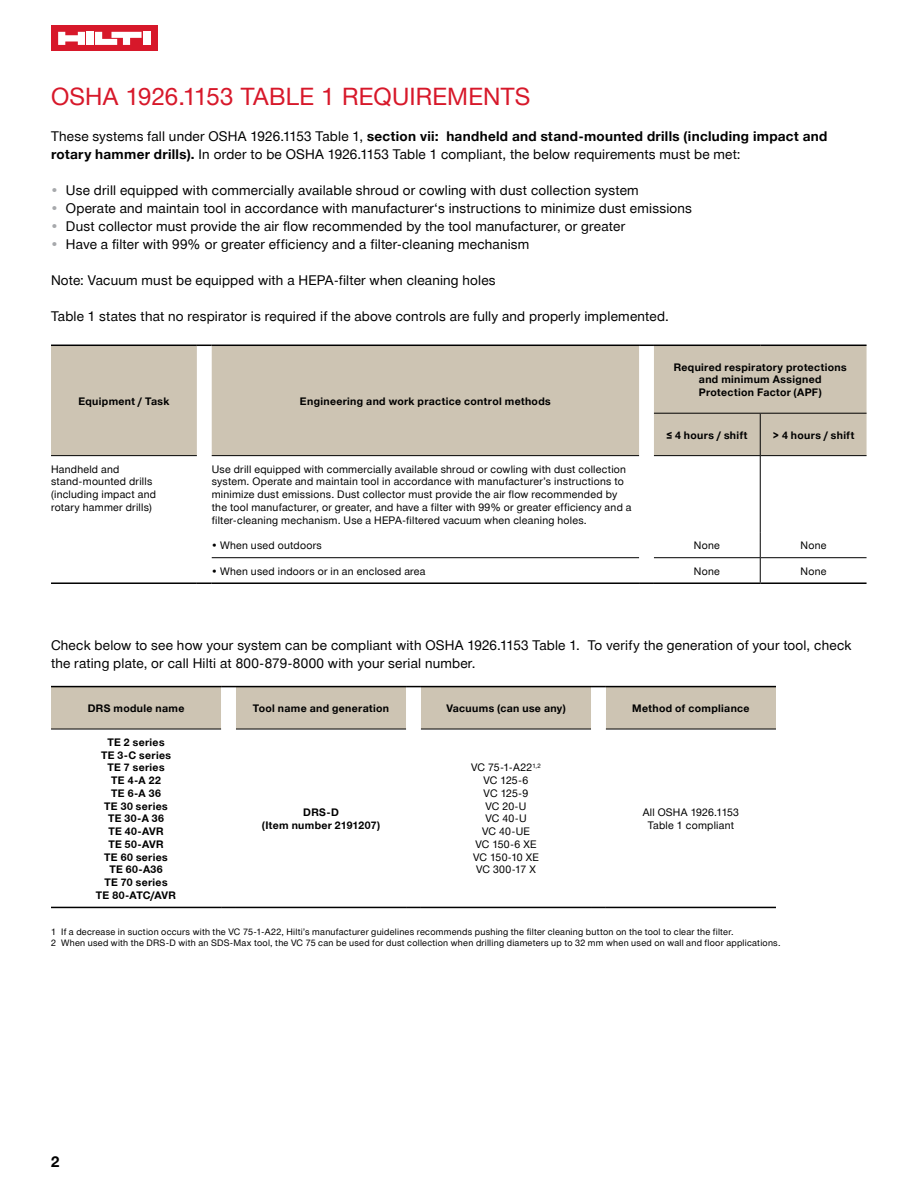
<style>
.page{position:relative;width:918px;height:1188px;background:#fff}
.page>*{position:absolute;margin:0;border:0;box-sizing:border-box;transform-origin:0 0}
.t1{font:24px "Hilti";letter-spacing:.01em;color:#d7182a}
.t2{font:700 15px "Hilti";color:#000}
.t3{font:13.5px/18px "Hilti";letter-spacing:.015em;color:#000}
.t4{font:10.5px/12.8px "Hilti";letter-spacing:.025em;color:#000}
.t5{font:700 10.5px/12.8px "Hilti";letter-spacing:.03em;color:#000;text-align:center}
.t6{font:10.5px/12.8px "Hilti";color:#000;text-align:center}
.t7{font:9px/10.9px "Hilti";letter-spacing:.03em;color:#000}
.s1{font-weight:700}
.s2{color:#a7a9ac}
</style>
<div class="page">
<div style="left:51px;top:26px;width:106px;height:25px;background:#d7182a"></div>
<div style="left:86px;top:32px;width:8px;height:13px;background:#fff"></div>
<div style="left:143px;top:32px;width:7px;height:13px;background:#fff"></div>
<svg style="left:58px;top:32px;width:27px;height:13px"></svg>
<svg style="left:95px;top:32px;width:47px;height:13px"></svg>
<div style="left:51px;top:346px;width:816px;height:110px;background:#cdc4b3"></div>
<hr style="left:654px;top:413px;width:106px;height:1px;background:#000">
<hr style="left:760px;top:413px;width:107px;height:1px;background:#000">
<hr style="left:51px;top:455px;width:146px;height:1px;background:#000">
<hr style="left:212px;top:455px;width:427px;height:1px;background:#000">
<hr style="left:212px;top:557px;width:427px;height:1px;background:#000">
<hr style="left:654px;top:557px;width:106px;height:1px;background:#000">
<hr style="left:760px;top:557px;width:107px;height:1px;background:#000">
<hr style="left:51px;top:582px;width:146px;height:2px;background:#000">
<hr style="left:654px;top:455px;width:106px;height:1px;background:#000">
<hr style="left:760px;top:455px;width:107px;height:1px;background:#000">
<hr style="left:760px;top:414px;width:1px;height:41px;background:#000">
<hr style="left:760px;top:456px;width:1px;height:76px;background:#000">
<svg style="left:760px;top:532px;width:1px;height:50px"></svg>
<hr style="left:51px;top:345px;width:146px;height:1px;background:#000">
<svg style="left:197px;top:345px;width:15px;height:1px"></svg>
<hr style="left:212px;top:345px;width:427px;height:1px;background:#000">
<svg style="left:639px;top:345px;width:15px;height:1px"></svg>
<hr style="left:654px;top:345px;width:106px;height:1px;background:#000">
<hr style="left:760px;top:345px;width:107px;height:1px;background:#000">
<svg style="left:197px;top:582px;width:15px;height:2px"></svg>
<hr style="left:212px;top:582px;width:427px;height:2px;background:#000">
<svg style="left:639px;top:582px;width:15px;height:2px"></svg>
<hr style="left:654px;top:582px;width:106px;height:2px;background:#000">
<hr style="left:760px;top:582px;width:107px;height:2px;background:#000">
<hr style="left:51px;top:729px;width:170px;height:1px;background:#000">
<hr style="left:236px;top:729px;width:170px;height:1px;background:#000">
<hr style="left:421px;top:729px;width:170px;height:1px;background:#000">
<hr style="left:606px;top:729px;width:170px;height:1px;background:#000">
<svg style="left:51px;top:686px;width:725px;height:43px;background:#c8c0b1"></svg>
<hr style="left:606px;top:686px;width:170px;height:1px;background:#000">
<hr style="left:51px;top:907px;width:170px;height:1px;background:#000">
<svg style="left:221px;top:907px;width:15px;height:1px"></svg>
<hr style="left:236px;top:907px;width:170px;height:1px;background:#000">
<svg style="left:406px;top:907px;width:15px;height:1px"></svg>
<hr style="left:421px;top:907px;width:170px;height:1px;background:#000">
<svg style="left:591px;top:907px;width:15px;height:1px"></svg>
<hr style="left:606px;top:907px;width:170px;height:1px;background:#000">
<h1 class="t1" style="left:51px;top:79px;width:481px">OSHA 1926.1153 TABLE 1 REQUIREMENTS</h1>
<p class="t3" style="left:51px;top:126px;width:778px">These systems fall under OSHA 1926.1153 Table 1, <span class="s1">section vii: handheld and stand-mounted drills (including impact and rotary hammer drills).</span> In order to be OSHA 1926.1153 Table 1 compliant, the below requirements must be met:</p>
<p class="t3" style="left:51px;top:180px;width:589px"><span class="s2">•</span> Use drill equipped with commercially available shroud or cowling with dust collection system</p>
<p class="t3" style="left:51px;top:198px;width:643px"><span class="s2">•</span> Operate and maintain tool in accordance with manufacturer‘s instructions to minimize dust emissions</p>
<p class="t3" style="left:51px;top:216px;width:576px"><span class="s2">•</span> Dust collector must provide the air flow recommended by the tool manufacturer, or greater</p>
<p class="t3" style="left:51px;top:234px;width:480px"><span class="s2">•</span> Have a filter with 99% or greater efficiency and a filter-cleaning mechanism</p>
<p class="t3" style="left:51px;top:270px;width:446px">Note: Vacuum must be equipped with a HEPA-filter when cleaning holes</p>
<p class="t3" style="left:51px;top:306px;width:619px">Table 1 states that no respirator is required if the above controls are fully and properly implemented.</p>
<p class="t5" style="left:78px;top:394px;width:93px">Equipment / Task</p>
<p class="t5" style="left:300px;top:394px;width:252px">Engineering and work practice control methods</p>
<p class="t5" style="left:674px;top:360px;width:175px">Required respiratory protections and minimum Assigned<br>Protection Factor (APF)</p>
<p class="t5" style="left:666px;top:428px;width:83px">≤ 4 hours / shift</p>
<p class="t5" style="left:773px;top:428px;width:83px">&gt; 4 hours / shift</p>
<p class="t4" style="left:51px;top:462px;width:107px">Handheld and stand-mounted drills (including impact and rotary hammer drills)</p>
<p class="t4" style="left:212px;top:462px;width:421px">Use drill equipped with commercially available shroud or cowling with dust collection system. Operate and maintain tool in accordance with manufacturer’s instructions to minimize dust emissions. Dust collector must provide the air flow recommended by the tool manufacturer, or greater, and have a filter with 99% or greater efficiency and a filter-cleaning mechanism. Use a HEPA-filtered vacuum when cleaning holes.</p>
<p class="t4" style="left:212px;top:539px;width:112px">• When used outdoors</p>
<p class="t4" style="left:694px;top:539px;width:27px">None</p>
<p class="t4" style="left:801px;top:539px;width:27px">None</p>
<p class="t4" style="left:212px;top:564px;width:215px">• When used indoors or in an enclosed area</p>
<p class="t4" style="left:694px;top:564px;width:27px">None</p>
<p class="t4" style="left:801px;top:564px;width:27px">None</p>
<p class="t3" style="left:51px;top:636px;width:802px">Check below to see how your system can be compliant with OSHA 1926.1153 Table 1. To verify the generation of your tool, check the rating plate, or call Hilti at 800-879-8000 with your serial number.</p>
<p class="t5" style="left:88px;top:702px;width:98px">DRS module name</p>
<p class="t5" style="left:253px;top:702px;width:138px">Tool name and generation</p>
<p class="t5" style="left:446px;top:702px;width:121px">Vacuums (can use any)</p>
<p class="t5" style="left:632px;top:702px;width:119px">Method of compliance</p>
<p class="t5" style="left:96px;top:736px;width:82px">TE 2 series<br>TE 3-C series<br>TE 7 series<br>TE 4-A 22<br>TE 6-A 36<br>TE 30 series<br>TE 30-A 36<br>TE 40-AVR<br>TE 50-AVR<br>TE 60 series<br>TE 60-A36<br>TE 70 series<br>TE 80-ATC/AVR</p>
<p class="t6" style="left:471px;top:761px;width:71px">VC 75-1-A22<sup>1,2<br></sup>VC 125-6<br>VC 125-9<br>VC 20-U<br>VC 40-U<br>VC 40-UE<br>VC 150-6 XE<br>VC 150-10 XE<br>VC 300-17 X</p>
<p class="t5" style="left:262px;top:806px;width:119px">DRS-D<br>(Item number 2191207)</p>
<p class="t4" style="left:643px;top:806px;width:98px;text-align:center">All OSHA 1926.1153<br>Table 1 compliant</p>
<p class="t7" style="left:51px;top:926px;width:731px">1 If a decrease in suction occurs with the VC 75-1-A22, Hilti’s manufacturer guidelines recommends pushing the filter cleaning button on the tool to clear the filter.<br>2 When used with the DRS-D with an SDS-Max tool, the VC 75 can be used for dust collection when drilling diameters up to 32 mm when used on wall and floor applications.</p>
<p class="t2" style="left:51px;top:1151px;width:10px">2</p>
</div>
